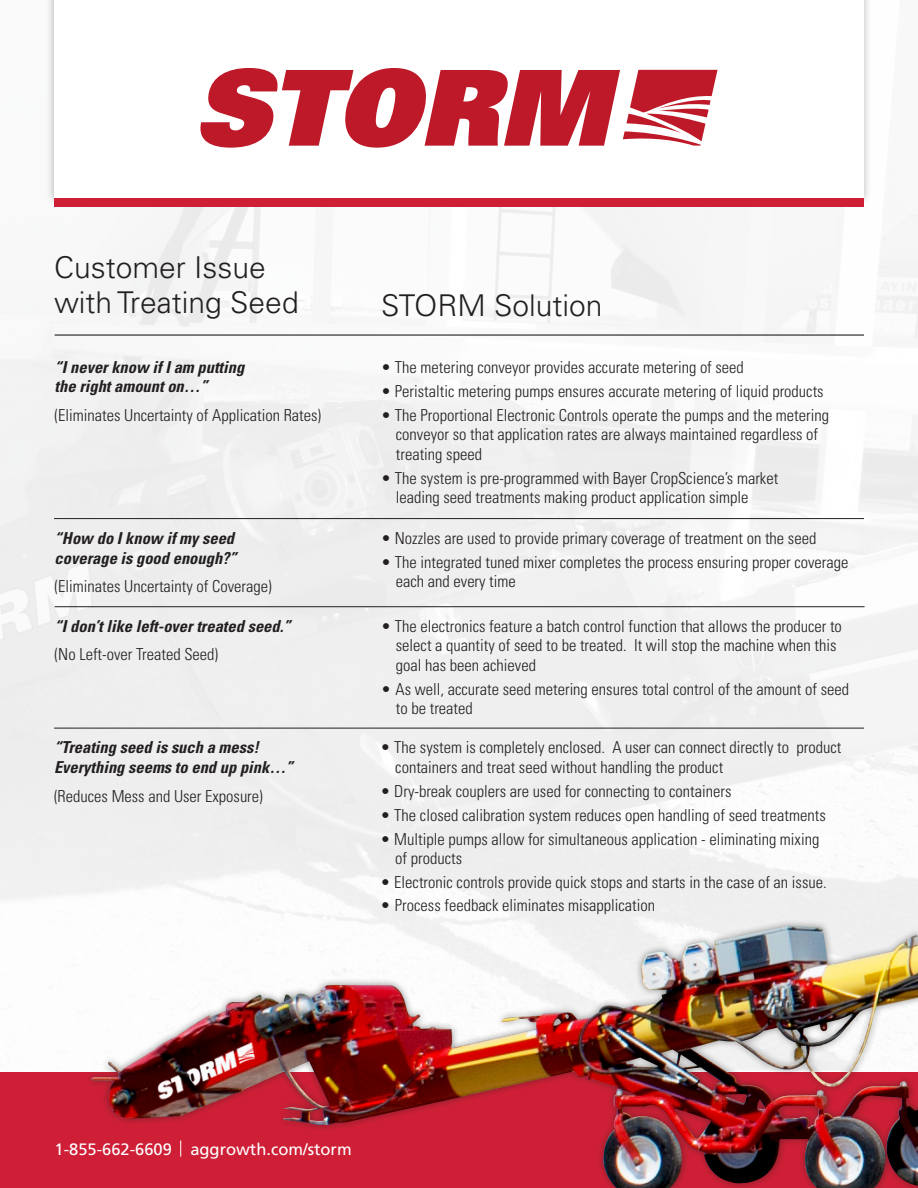
<style>
.page{position:relative;width:918px;height:1188px;background:#fff}
.page>*{position:absolute;margin:0;border:0;box-sizing:border-box;transform-origin:0 0}
.t1{font:300 30px/34.5px "Univers LT Std";color:#231f20}
.t2{font:300 condensed 16.5px/19.5px "Univers LT Std";color:#231f20}
.t3{font:italic 700 condensed 16.5px "Univers LT Std";color:#231f20}
.t4{font:16.5px "Frutiger LT Std";color:#fff}
</style>
<div class="page">
<svg style="left:200px;top:68px;width:518px;height:80px"></svg>
<div style="left:54px;top:199px;width:810px;height:8px;background:#ce1f36"></div>
<div style="left:0;top:1072px;width:84px;height:116px;background:#ce1f36"></div>
<div style="left:84px;top:919px;width:834px;height:269px;background:#231f20;opacity:.5"></div>
<img style="left:91px;top:941px;width:795px;height:247px">
<svg style="left:180px;top:1140px;width:1px;height:17px"></svg>
<hr style="left:55px;top:334px;width:809px;height:2px;background:#231f20">
<hr style="left:54px;top:518px;width:810px;height:1px;background:#231f20">
<hr style="left:55px;top:606px;width:810px;height:1px;background:#231f20">
<hr style="left:54px;top:728px;width:810px;height:1px;background:#231f20">
<p class="t1" style="left:54px;top:250px;width:246px">Customer Issue with Treating Seed</p>
<p class="t3" style="left:55px;top:357px;width:191px">“I never know if I am putting</p>
<p class="t3" style="left:55px;top:376px;width:155px">the right amount on…”</p>
<p class="t2" style="left:55px;top:406px;width:268px">(Eliminates Uncertainty of Application Rates)</p>
<p class="t3" style="left:55px;top:528px;width:181px">“How do I know if my seed</p>
<p class="t3" style="left:55px;top:548px;width:184px">coverage is good enough?”</p>
<p class="t2" style="left:55px;top:577px;width:219px">(Eliminates Uncertainty of Coverage)</p>
<p class="t3" style="left:55px;top:616px;width:238px">“I don’t like left-over treated seed.”</p>
<p class="t2" style="left:55px;top:645px;width:165px">(No Left-over Treated Seed)</p>
<p class="t3" style="left:54px;top:737px;width:206px">“Treating seed is such a mess!</p>
<p class="t3" style="left:54px;top:757px;width:241px">Everything seems to end up pink…”</p>
<p class="t2" style="left:54px;top:786px;width:210px">(Reduces Mess and User Exposure)</p>
<p class="t1" style="left:381px;top:288px;width:223px">STORM Solution</p>
<p class="t2" style="left:381px;top:357px;width:364px">• The metering conveyor provides accurate metering of seed</p>
<p class="t2" style="left:381px;top:381px;width:444px">• Peristaltic metering pumps ensures accurate metering of liquid products</p>
<p class="t2" style="left:396px;top:405px;width:435px;text-indent:-15px">• The Proportional Electronic Controls operate the pumps and the metering conveyor so that application rates are always maintained regardless of treating speed</p>
<p class="t2" style="left:396px;top:468px;width:384px;text-indent:-15px">• The system is pre-programmed with Bayer CropScience’s market leading seed treatments making product application simple</p>
<p class="t2" style="left:381px;top:528px;width:437px">• Nozzles are used to provide primary coverage of treatment on the seed</p>
<p class="t2" style="left:396px;top:552px;width:454px;text-indent:-15px">• The integrated tuned mixer completes the process ensuring proper coverage each and every time</p>
<p class="t2" style="left:396px;top:616px;width:448px;text-indent:-15px">• The electronics feature a batch control function that allows the producer to select a quantity of seed to be treated. It will stop the machine when this goal has been achieved</p>
<p class="t2" style="left:396px;top:679px;width:455px;text-indent:-15px">• As well, accurate seed metering ensures total control of the amount of seed to be treated</p>
<p class="t2" style="left:395px;top:738px;width:448px;text-indent:-15px">• The system is completely enclosed. A user can connect directly to product containers and treat seed without handling the product</p>
<p class="t2" style="left:381px;top:781px;width:352px">• Dry-break couplers are used for connecting to containers</p>
<p class="t2" style="left:381px;top:805px;width:447px">• The closed calibration system reduces open handling of seed treatments</p>
<p class="t2" style="left:395px;top:829px;width:426px;text-indent:-15px">• Multiple pumps allow for simultaneous application - eliminating mixing of products</p>
<p class="t2" style="left:381px;top:873px;width:448px">• Electronic controls provide quick stops and starts in the case of an issue.</p>
<p class="t2" style="left:381px;top:895px;width:276px">• Process feedback eliminates misapplication</p>
<p class="t4" style="left:55px;top:1139px;width:299px">1-855-662-6609 aggrowth.com/storm</p>
</div>
